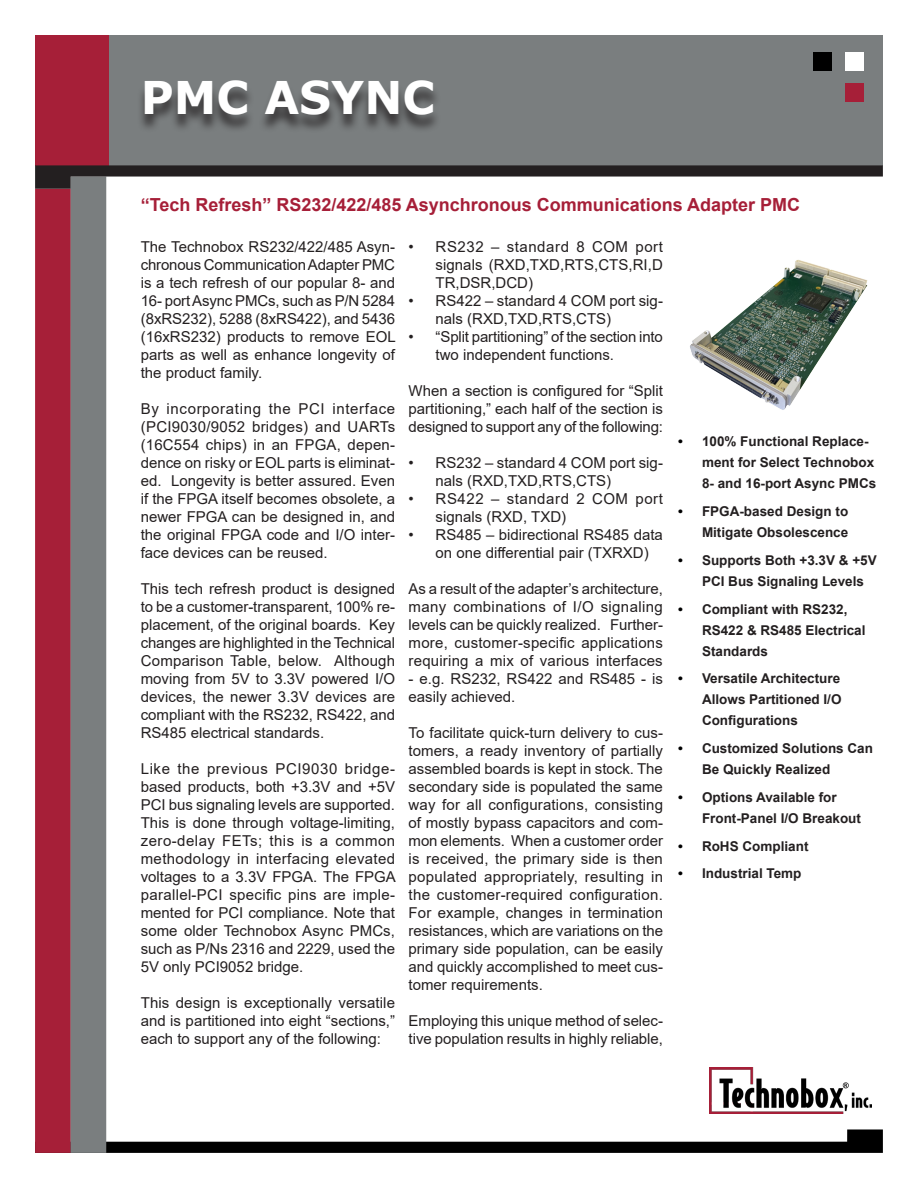
<style>
.page{position:relative;width:918px;height:1188px;background:#fff}
.page>*{position:absolute;margin:0;border:0;box-sizing:border-box;transform-origin:0 0}
.t1{font:700 45px "Verdana";color:#fff}
.Body{font:700 18px "Arial";color:#a61f38}
.Datasheet_Body{font:15px/18px "Arial";color:#231f20;text-align:justify}
.Datasheet_Body-2{font:15px/18px "Arial";letter-spacing:.035em;color:#231f20}
.Datasheet_Bullet_Sty{font:700 13.5px/21px "Arial";color:#231f20}
.s1{color:#000001}
</style>
<div class="page">
<div style="left:109px;top:35px;width:774px;height:130px;background:#7a7e7f"></div>
<div style="left:35px;top:35px;width:74px;height:130px;background:#a61f38"></div>
<svg style="left:106px;top:1129px;width:777px;height:24px"></svg>
<div style="left:35px;top:189px;width:36px;height:964px;background:#a61f38"></div>
<div style="left:71px;top:177px;width:35px;height:976px;background:#7a7e7f"></div>
<div style="left:845px;top:52px;width:18px;height:18px;background:#fff"></div>
<div style="left:845px;top:84px;width:18px;height:18px;background:#a61f38"></div>
<div style="left:813px;top:52px;width:19px;height:18px;background:#000"></div>
<img style="left:710px;top:1068px;width:162px;height:45px">
<svg style="left:35px;top:165px;width:848px;height:24px"></svg>
<img style="left:690px;top:259px;width:178px;height:151px">
<div style="left:136px;top:84px;width:305px;height:50px;background:#231f20;opacity:.75"></div>
<p class="t1" style="left:141px;top:66px;width:296px">PMC ASYNC</p>
<p class="Body" style="left:141px;top:192px;width:661px">“Tech Refresh” RS232/422/485 Asynchronous Communications Adapter PMC</p>
<p class="Datasheet_Body" style="left:141px;top:238px;width:256px">The Technobox RS232/422/485 Asyn&shy;chronous Communication Adapter PMC is a tech refresh of our popular 8- and 16- port Async PMCs, such as P/N 5284 (8xRS232), 5288 (8xRS422), and 5436 (16xRS232) products to remove EOL parts as well as enhance longevity of the product family.</p>
<p class="Datasheet_Body" style="left:141px;top:400px;width:256px">By incorporating the PCI interface (PCI9030/9052 bridges) and UARTs (16C554 chips) in an FPGA, depen&shy;dence on risky or EOL parts is eliminat&shy;ed. Longevity is better assured. Even if the FPGA itself becomes obsolete, a newer FPGA can be designed in, and the original FPGA code and I/O inter&shy;face devices can be reused.</p>
<p class="Datasheet_Body" style="left:141px;top:580px;width:256px">This tech refresh product is designed to be a customer-transparent, 100% re&shy;placement, of the original boards. Key changes are highlighted in the Technical Comparison Table, below. Although moving from 5V to 3.3V powered I/O devices, the newer 3.3V devices are compliant with the RS232, RS422, and RS485 electrical standards.</p>
<p class="Datasheet_Body" style="left:141px;top:760px;width:257px">Like the previous PCI9030 bridge&shy;based products, both +3.3V and +5V PCI bus signaling levels are supported.<br>This is done through voltage-limiting, zero-delay FETs; this is a common methodology in interfacing elevated voltages to a 3.3V FPGA. The FPGA parallel-PCI specific pins are imple&shy;mented for PCI compliance. Note that some older Technobox Async PMCs, such as P/Ns 2316 and 2229, used the 5V only PCI9052 bridge.</p>
<p class="Datasheet_Body" style="left:141px;top:994px;width:256px">This design is exceptionally versatile and is partitioned into eight “sections,” each to support any of the following:</p>
<p class="Datasheet_Body" style="left:436px;top:238px;width:229px;text-indent:-27px">• RS232 – standard 8 COM port signals (RXD,TXD,RTS,CTS,RI,D TR,DSR,DCD)</p>
<p class="Datasheet_Body" style="left:436px;top:292px;width:229px;text-indent:-27px">• RS422 – standard 4 COM port sig&shy;nals (RXD,TXD,RTS,CTS)</p>
<p class="Datasheet_Body" style="left:436px;top:328px;width:229px;text-indent:-27px">• “Split partitioning” of the section into two independent functions.</p>
<p class="Datasheet_Body" style="left:409px;top:382px;width:256px">When a section is configured for “Split partitioning,” each half of the section is designed to support any of the following:</p>
<p class="Datasheet_Body" style="left:436px;top:454px;width:229px;text-indent:-27px">• RS232 – standard 4 COM port sig&shy;nals (RXD,TXD,RTS,CTS)</p>
<p class="Datasheet_Body-2" style="left:436px;top:490px;width:229px;text-indent:-27px">• RS422 – standard 2 COM port signals (RXD, TXD)</p>
<p class="Datasheet_Body" style="left:436px;top:526px;width:229px;text-indent:-27px">• RS485 – bidirectional RS485 data on one differential pair (TXRXD)</p>
<p class="Datasheet_Body" style="left:409px;top:580px;width:256px">As a result of the adapter’s architecture, many combinations of I/O signaling levels can be quickly realized. Further&shy;more, customer-specific applications requiring a mix of various interfaces</p>
<p class="Datasheet_Body" style="left:409px;top:670px;width:256px">- e.g. RS232, RS422 and RS485 - is easily achieved.</p>
<p class="Datasheet_Body" style="left:409px;top:724px;width:256px">To facilitate quick-turn delivery to cus&shy;tomers, a ready inventory of partially assembled boards is kept in stock. The secondary side is populated the same way for all configurations, consisting of mostly bypass capacitors and com&shy;mon elements. When a customer order is received, the primary side is then populated appropriately, resulting in the customer-required configuration.<br>For example, changes in termination resistances, which are variations on the primary side population, can be easily and quickly accomplished to meet cus&shy;tomer requirements.</p>
<p class="Datasheet_Body" style="left:409px;top:1012px;width:256px">Employing this unique method of selec&shy;tive population results in highly reliable,</p>
<p class="Datasheet_Bullet_Sty" style="left:702px;top:431px;width:176px;text-indent:-24px"><span class="s1">•</span> 100% Functional Replace&shy;ment for Select Technobox<br>8- and 16-port Async PMCs</p>
<p class="Datasheet_Bullet_Sty" style="left:678px;top:501px;width:172px;text-align:right"><span class="s1">•</span> FPGA-based Design to<br>Mitigate Obsolescence</p>
<p class="Datasheet_Bullet_Sty" style="left:702px;top:550px;width:176px;text-indent:-24px"><span class="s1">•</span> Supports Both +3.3V &amp; +5V<br>PCI Bus Signaling Levels</p>
<p class="Datasheet_Bullet_Sty" style="left:702px;top:598px;width:165px;text-indent:-24px"><span class="s1">•</span> Compliant with RS232,<br>RS422 &amp; RS485 Electrical<br>Standards</p>
<p class="Datasheet_Bullet_Sty" style="left:702px;top:668px;width:141px;text-align:justify;text-indent:-24px"><span class="s1">•</span> Versatile Architecture Allows Partitioned I/O Configurations</p>
<p class="Datasheet_Bullet_Sty" style="left:702px;top:738px;width:173px;text-indent:-24px"><span class="s1">•</span> Customized Solutions Can<br>Be Quickly Realized</p>
<p class="Datasheet_Bullet_Sty" style="left:702px;top:787px;width:161px;text-indent:-24px"><span class="s1">•</span> Options Available for<br>Front-Panel I/O Breakout</p>
<p class="Datasheet_Bullet_Sty" style="left:678px;top:835px;width:132px"><span class="s1">•</span> RoHS Compliant</p>
<p class="Datasheet_Bullet_Sty" style="left:678px;top:863px;width:125px"><span class="s1">•</span> Industrial Temp</p>
</div>
